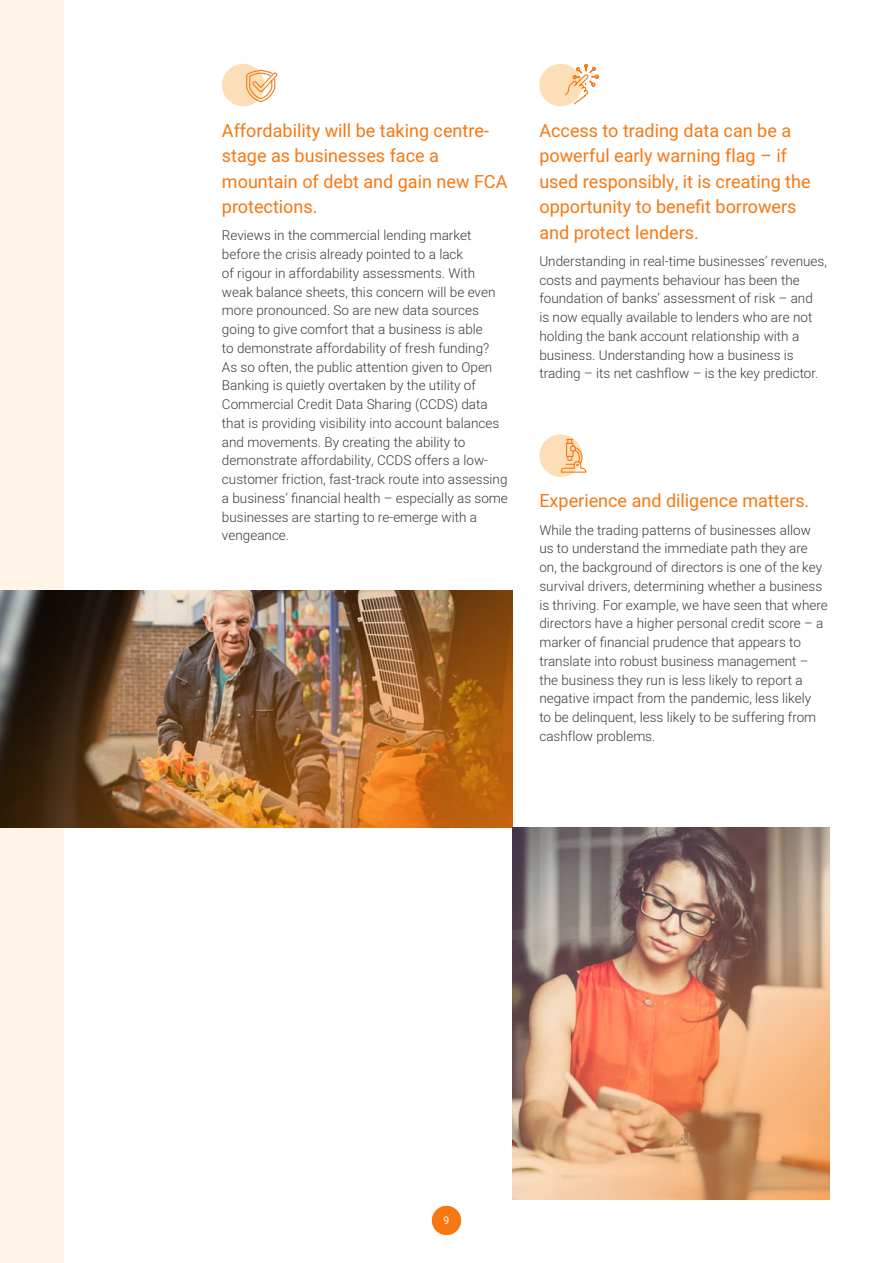
<style>
.page{position:relative;width:893px;height:1263px;background:#fff}
.page>*{position:absolute;margin:0;border:0;box-sizing:border-box;transform-origin:0 0}
.LargerHeading{font:18px/25.5px "Heebo";color:#f77812}
.t1{font:300 13.5px/18.8px "Heebo";color:#383b41}
.t2{font:10.5px "Heebo";color:#fff}
</style>
<div class="page">
<div style="left:0;top:0;width:64px;height:1263px;background:#fff4e6"></div>
<div style="left:222px;top:64px;width:42px;height:42px;background:#fddfb7;border-radius:50%"></div>
<div style="left:431px;top:1205px;width:31px;height:31px;background:#f77812;border-radius:50%"></div>
<div style="left:431px;top:1205px;width:31px;height:31px;border:1px solid #fff;border-radius:50%"></div>
<div style="left:539px;top:64px;width:43px;height:42px;background:#fddfb7;border-radius:50%"></div>
<img style="left:0;top:590px;width:513px;height:237px">
<img style="left:513px;top:827px;width:316px;height:372px">
<div style="left:539px;top:434px;width:43px;height:43px;background:#fddfb7;border-radius:50%"></div>
<svg style="left:564px;top:64px;width:35px;height:41px"></svg>
<svg style="left:560px;top:438px;width:27px;height:35px"></svg>
<svg style="left:246px;top:70px;width:32px;height:33px"></svg>
<p class="LargerHeading" style="left:222px;top:117px;width:287px">Affordability will be taking centre&shy;stage as businesses face a mountain of debt and gain new FCA protections.</p>
<p class="t1" style="left:222px;top:226px;width:287px">Reviews in the commercial lending market before the crisis already pointed to a lack<br>of rigour in affordability assessments. With weak balance sheets, this concern will be even more pronounced. So are new data sources going to give comfort that a business is able<br>to demonstrate affordability of fresh funding?<br>As so often, the public attention given to Open Banking is quietly overtaken by the utility of Commercial Credit Data Sharing (CCDS) data that is providing visibility into account balances and movements. By creating the ability to demonstrate affordability, CCDS offers a low&shy;customer friction, fast-track route into assessing a business’ financial health – especially as some businesses are starting to re-emerge with a vengeance.</p>
<p class="LargerHeading" style="left:539px;top:117px;width:273px">Access to trading data can be a powerful early warning flag – if used responsibly, it is creating the opportunity to benefit borrowers and protect lenders.</p>
<p class="t1" style="left:539px;top:251px;width:289px">Understanding in real-time businesses’ revenues, costs and payments behaviour has been the foundation of banks’ assessment of risk – and<br>is now equally available to lenders who are not holding the bank account relationship with a business. Understanding how a business is trading – its net cashflow – is the key predictor.</p>
<p class="LargerHeading" style="left:539px;top:488px;width:271px">Experience and diligence matters.</p>
<p class="t1" style="left:539px;top:520px;width:290px">While the trading patterns of businesses allow us to understand the immediate path they are on, the background of directors is one of the key survival drivers, determining whether a business is thriving. For example, we have seen that where directors have a higher personal credit score – a marker of financial prudence that appears to translate into robust business management – the business they run is less likely to report a negative impact from the pandemic, less likely<br>to be delinquent, less likely to be suffering from cashflow problems.</p>
<p class="t2" style="left:444px;top:1213px;width:7px">9</p>
</div>
